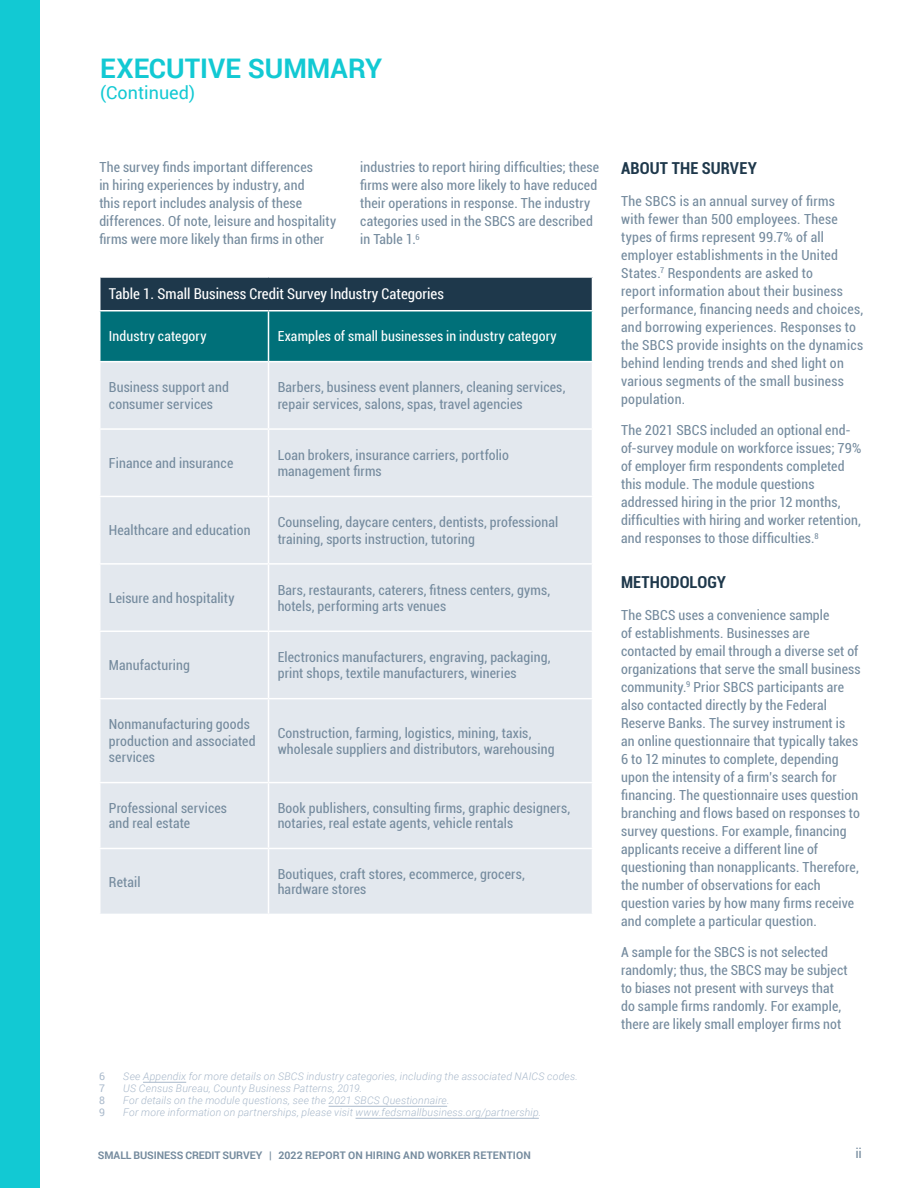
<style>
.page{position:relative;width:918px;height:1188px;background:#fff}
.page>*{position:absolute;margin:0;border:0;box-sizing:border-box;transform-origin:0 0}
.t1{font:700 27px "Roboto";color:#12c9d3}
.t2{font:18px "Roboto";color:#12c9d3}
.t3{font:700 condensed 16.5px "Roboto";letter-spacing:.005em;color:#1e384b}
.t4{font:15px "Roboto Condensed";color:#fff}
.t5{font:condensed 13.8px/18px "Roboto";letter-spacing:.01em;color:#758b9e}
.t6{font:condensed 13.8px "Roboto";letter-spacing:.01em;color:#fff}
.t7{font:13.5px "Roboto";color:#758b9e}
.t8{font:italic 300 10.5px "Roboto";letter-spacing:.015em;color:#a9b9cb}
.t9{font:700 10.5px "Roboto";letter-spacing:.01em;color:#758b9e}
.t10{font:10.5px "Roboto";color:#a9b9cb}
</style>
<div class="page">
<div style="left:0;top:0;width:40px;height:1188px;background:#12c9d3"></div>
<hr style="left:143px;top:1082px;width:43px;height:1px;background:#a9b9cb">
<hr style="left:329px;top:1106px;width:118px;height:1px;background:#a9b9cb">
<hr style="left:356px;top:1118px;width:183px;height:1px;background:#a9b9cb">
<div style="left:100px;top:277px;width:492px;height:34px;background:#1e384b"></div>
<div style="left:100px;top:311px;width:492px;height:50px;background:#007079"></div>
<div style="left:100px;top:362px;width:492px;height:552px;background:#e3e8ee"></div>
<hr style="left:268px;top:311px;width:1px;height:50px;background:#fff">
<hr style="left:268px;top:362px;width:1px;height:66px;background:#fff">
<hr style="left:99px;top:428px;width:169px;height:2px;background:#fff">
<hr style="left:268px;top:428px;width:325px;height:2px;background:#fff">
<hr style="left:268px;top:430px;width:1px;height:66px;background:#fff">
<hr style="left:99px;top:496px;width:169px;height:1px;background:#fff">
<hr style="left:268px;top:496px;width:325px;height:1px;background:#fff">
<hr style="left:268px;top:497px;width:1px;height:66px;background:#fff">
<hr style="left:99px;top:563px;width:169px;height:2px;background:#fff">
<hr style="left:268px;top:563px;width:325px;height:2px;background:#fff">
<hr style="left:268px;top:565px;width:1px;height:66px;background:#fff">
<hr style="left:99px;top:631px;width:169px;height:1px;background:#fff">
<hr style="left:268px;top:631px;width:325px;height:1px;background:#fff">
<hr style="left:268px;top:632px;width:1px;height:66px;background:#fff">
<hr style="left:99px;top:698px;width:169px;height:1px;background:#fff">
<hr style="left:268px;top:698px;width:325px;height:1px;background:#fff">
<hr style="left:268px;top:699px;width:1px;height:83px;background:#fff">
<hr style="left:99px;top:782px;width:169px;height:1px;background:#fff">
<hr style="left:268px;top:782px;width:325px;height:1px;background:#fff">
<hr style="left:268px;top:783px;width:1px;height:65px;background:#fff">
<hr style="left:99px;top:848px;width:169px;height:1px;background:#fff">
<hr style="left:268px;top:848px;width:325px;height:1px;background:#fff">
<hr style="left:268px;top:849px;width:1px;height:65px;background:#fff">
<hr style="left:99px;top:276px;width:169px;height:2px;background:#fff">
<hr style="left:268px;top:276px;width:325px;height:2px;background:#fff">
<hr style="left:99px;top:310px;width:169px;height:1px;background:#fff">
<hr style="left:268px;top:310px;width:325px;height:1px;background:#fff">
<h1 class="t1" style="left:100px;top:49px;width:284px">EXECUTIVE SUMMARY</h1>
<h2 class="t2" style="left:100px;top:80px;width:96px">(Continued)</h2>
<p class="t5" style="left:99px;top:158px;width:238px">The survey finds important differences<br>in hiring experiences by industry, and<br>this report includes analysis of these differences. Of note, leisure and hospitality firms were more likely than firms in other</p>
<p class="t5" style="left:360px;top:158px;width:240px">industries to report hiring difficulties; these firms were also more likely to have reduced their operations in response. The industry categories used in the SBCS are described in Table 1.<sup>6</sup></p>
<p class="t3" style="left:621px;top:157px;width:137px">ABOUT THE SURVEY</p>
<p class="t5" style="left:621px;top:191px;width:244px">The SBCS is an annual survey of firms<br>with fewer than 500 employees. These types of firms represent 99.7% of all employer establishments in the United States.<sup>7</sup> Respondents are asked to<br>report information about their business performance, financing needs and choices, and borrowing experiences. Responses to the SBCS provide insights on the dynamics behind lending trends and shed light on various segments of the small business population.</p>
<p class="t5" style="left:621px;top:421px;width:242px">The 2021 SBCS included an optional end&shy;of-survey module on workforce issues; 79% of employer firm respondents completed this module. The module questions addressed hiring in the prior 12 months, difficulties with hiring and worker retention, and responses to those difficulties.<sup>8</sup></p>
<p class="t3" style="left:621px;top:571px;width:106px">METHODOLOGY</p>
<p class="t5" style="left:621px;top:605px;width:241px">The SBCS uses a convenience sample<br>of establishments. Businesses are contacted by email through a diverse set of organizations that serve the small business community.<sup>9</sup> Prior SBCS participants are also contacted directly by the Federal Reserve Banks. The survey instrument is an online questionnaire that typically takes 6 to 12 minutes to complete, depending upon the intensity of a firm’s search for financing. The questionnaire uses question branching and flows based on responses to survey questions. For example, financing applicants receive a different line of questioning than nonapplicants. Therefore, the number of observations for each question varies by how many firms receive and complete a particular question.</p>
<p class="t5" style="left:621px;top:943px;width:228px">A sample for the SBCS is not selected randomly; thus, the SBCS may be subject to biases not present with surveys that do sample firms randomly. For example, there are likely small employer firms not</p>
<p class="t4" style="left:109px;top:283px;width:336px">Table 1. Small Business Credit Survey Industry Categories</p>
<p class="t6" style="left:109px;top:327px;width:99px">Industry category</p>
<p class="t6" style="left:278px;top:327px;width:280px">Examples of small businesses in industry category</p>
<p class="t5" style="left:109px;top:379px;width:121px;line-height:16.5px">Business support and consumer services</p>
<p class="t5" style="left:278px;top:379px;width:289px;line-height:16.5px">Barbers, business event planners, cleaning services, repair services, salons, spas, travel agencies</p>
<p class="t5" style="left:109px;top:454px;width:126px">Finance and insurance</p>
<p class="t5" style="left:278px;top:446px;width:233px;line-height:16.5px">Loan brokers, insurance carriers, portfolio management firms</p>
<p class="t5" style="left:109px;top:521px;width:143px">Healthcare and education</p>
<p class="t5" style="left:278px;top:513px;width:282px;line-height:16.5px">Counseling, daycare centers, dentists, professional training, sports instruction, tutoring</p>
<p class="t5" style="left:109px;top:588px;width:127px">Leisure and hospitality</p>
<p class="t5" style="left:278px;top:581px;width:274px;line-height:16.5px">Bars, restaurants, caterers, fitness centers, gyms, hotels, performing arts venues</p>
<p class="t5" style="left:109px;top:656px;width:82px">Manufacturing</p>
<p class="t5" style="left:278px;top:648px;width:274px;line-height:16.5px">Electronics manufacturers, engraving, packaging, print shops, textile manufacturers, wineries</p>
<p class="t5" style="left:109px;top:716px;width:148px;line-height:16.5px">Nonmanufacturing goods production and associated services</p>
<p class="t5" style="left:278px;top:724px;width:278px;line-height:16.5px">Construction, farming, logistics, mining, taxis, wholesale suppliers and distributors, warehousing</p>
<p class="t5" style="left:109px;top:800px;width:120px;line-height:15px">Professional services and real estate</p>
<p class="t5" style="left:278px;top:800px;width:294px;line-height:15px">Book publishers, consulting firms, graphic designers, notaries, real estate agents, vehicle rentals</p>
<p class="t5" style="left:109px;top:872px;width:33px">Retail</p>
<p class="t5" style="left:278px;top:866px;width:249px;line-height:15px">Boutiques, craft stores, ecommerce, grocers, hardware stores</p>
<p class="t10" style="left:99px;top:1069px;width:7px">6</p>
<p class="t8" style="left:123px;top:1069px;width:456px">See Appendix for more details on SBCS industry categories, including the associated NAICS codes.</p>
<p class="t10" style="left:99px;top:1081px;width:7px">7</p>
<p class="t8" style="left:123px;top:1081px;width:241px">US Census Bureau, County Business Patterns, 2019.</p>
<p class="t10" style="left:99px;top:1093px;width:7px">8</p>
<p class="t8" style="left:123px;top:1093px;width:328px">For details on the module questions, see the 2021 SBCS Questionnaire.</p>
<p class="t10" style="left:99px;top:1105px;width:7px">9</p>
<p class="t8" style="left:123px;top:1105px;width:420px">For more information on partnerships, please visit www.fedsmallbusiness.org/partnership.</p>
<p class="t9" style="left:98px;top:1147px;width:434px">SMALL BUSINESS CREDIT SURVEY | 2022 REPORT ON HIRING AND WORKER RETENTION</p>
<p class="t7" style="left:855px;top:1144px;width:8px">ii</p>
</div>
